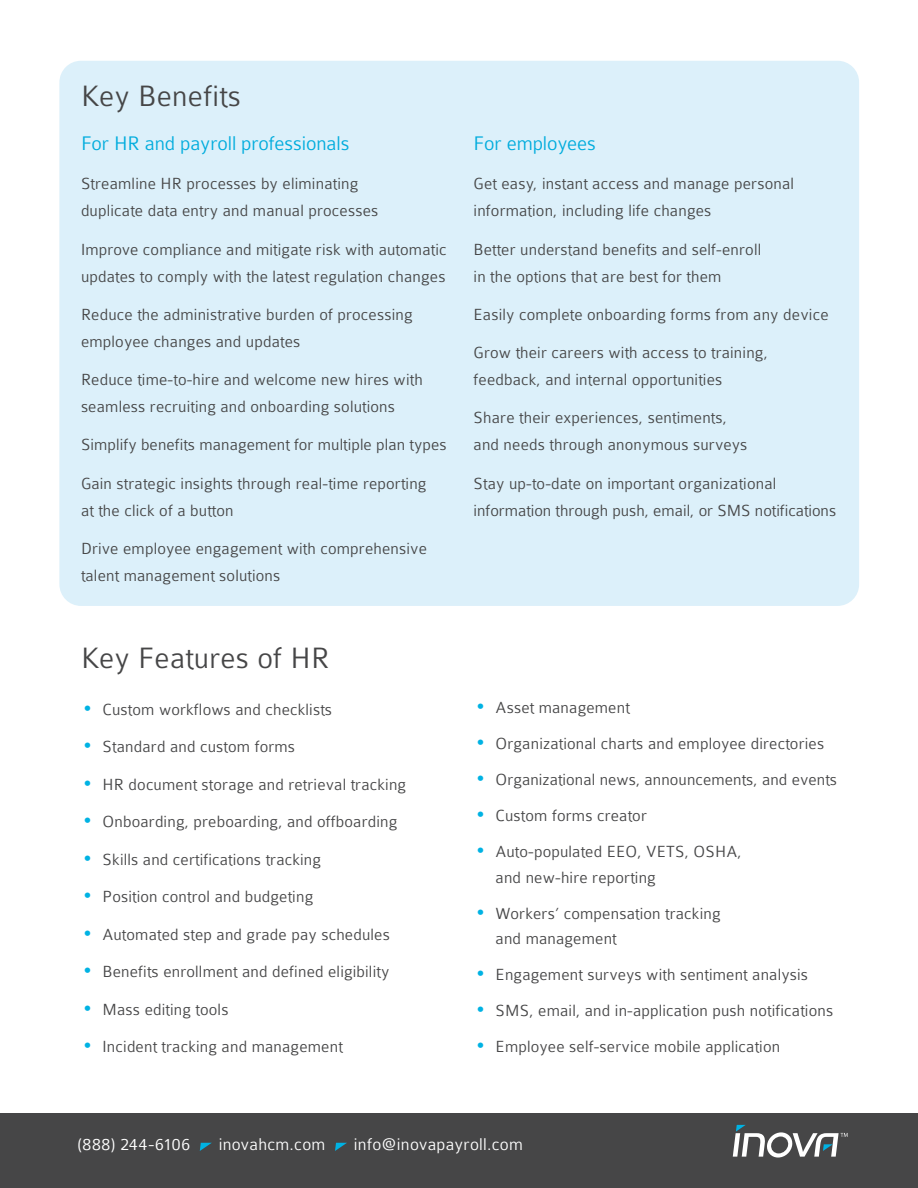
<style>
.page{position:relative;width:918px;height:1188px;background:#fff}
.page>*{position:absolute;margin:0;border:0;box-sizing:border-box;transform-origin:0 0}
.Callout_title{font:300 31.5px "Colaborate";letter-spacing:.01em;color:#464647}
.Body_text_9_12{font:300 21px "Colaborate";letter-spacing:-.005em;color:#00acdd}
.t1{font:300 18px "Colaborate";letter-spacing:.015em;color:#fff}
.t2{font:300 18px "Colaborate";letter-spacing:.04em;color:#fff}
.Body_text_9_12-2{font:300 17.25px/27px "Colaborate";letter-spacing:.01em;color:#464647}
.s1{font-size:21px;color:#00b2e3}
</style>
<div class="page">
<div style="left:59px;top:61px;width:800px;height:545px;background:#dcf0fa;border-radius:22px"></div>
<div style="left:0;top:1113px;width:918px;height:75px;background:#464647"></div>
<svg style="left:733px;top:1125px;width:115px;height:33px"></svg>
<svg style="left:200px;top:1143px;width:12px;height:8px"></svg>
<svg style="left:335px;top:1143px;width:12px;height:8px"></svg>
<p class="Callout_title" style="left:81px;top:80px;width:161px">Key Benefits</p>
<p class="Body_text_9_12" style="left:81px;top:133px;width:270px">For HR and payroll professionals</p>
<p class="Body_text_9_12-2" style="left:81px;top:170px;width:299px">Streamline HR processes by eliminating duplicate data entry and manual processes</p>
<p class="Body_text_9_12-2" style="left:81px;top:236px;width:367px">Improve compliance and mitigate risk with automatic updates to comply with the latest regulation changes</p>
<p class="Body_text_9_12-2" style="left:81px;top:301px;width:333px">Reduce the administrative burden of processing employee changes and updates</p>
<p class="Body_text_9_12-2" style="left:81px;top:366px;width:343px">Reduce time-to-hire and welcome new hires with seamless recruiting and onboarding solutions</p>
<p class="Body_text_9_12-2" style="left:81px;top:431px;width:367px">Simplify benefits management for multiple plan types</p>
<p class="Body_text_9_12-2" style="left:81px;top:470px;width:347px">Gain strategic insights through real-time reporting at the click of a button</p>
<p class="Body_text_9_12-2" style="left:81px;top:535px;width:347px">Drive employee engagement with comprehensive talent management solutions</p>
<p class="Callout_title" style="left:81px;top:641px;width:250px">Key Features of HR</p>
<p class="Body_text_9_12-2" style="left:82px;top:696px;width:251px"><span class="s1">•</span> Custom workflows and checklists</p>
<p class="Body_text_9_12-2" style="left:82px;top:734px;width:214px"><span class="s1">•</span> Standard and custom forms</p>
<p class="Body_text_9_12-2" style="left:82px;top:771px;width:325px"><span class="s1">•</span> HR document storage and retrieval tracking</p>
<p class="Body_text_9_12-2" style="left:82px;top:809px;width:317px"><span class="s1">•</span> Onboarding, preboarding, and offboarding</p>
<p class="Body_text_9_12-2" style="left:82px;top:846px;width:240px"><span class="s1">•</span> Skills and certifications tracking</p>
<p class="Body_text_9_12-2" style="left:82px;top:884px;width:232px"><span class="s1">•</span> Position control and budgeting</p>
<p class="Body_text_9_12-2" style="left:82px;top:921px;width:309px"><span class="s1">•</span> Automated step and grade pay schedules</p>
<p class="Body_text_9_12-2" style="left:82px;top:959px;width:309px"><span class="s1">•</span> Benefits enrollment and defined eligibility</p>
<p class="Body_text_9_12-2" style="left:82px;top:996px;width:148px"><span class="s1">•</span> Mass editing tools</p>
<p class="Body_text_9_12-2" style="left:82px;top:1034px;width:262px"><span class="s1">•</span> Incident tracking and management</p>
<p class="Body_text_9_12" style="left:474px;top:133px;width:124px">For employees</p>
<p class="Body_text_9_12-2" style="left:474px;top:170px;width:322px">Get easy, instant access and manage personal information, including life changes</p>
<p class="Body_text_9_12-2" style="left:474px;top:236px;width:289px">Better understand benefits and self-enroll in the options that are best for them</p>
<p class="Body_text_9_12-2" style="left:474px;top:301px;width:357px">Easily complete onboarding forms from any device</p>
<p class="Body_text_9_12-2" style="left:474px;top:339px;width:296px">Grow their careers with access to training, feedback, and internal opportunities</p>
<p class="Body_text_9_12-2" style="left:474px;top:404px;width:275px">Share their experiences, sentiments, and needs through anonymous surveys</p>
<p class="Body_text_9_12-2" style="left:474px;top:470px;width:364px">Stay up-to-date on important organizational information through push, email, or SMS notifications</p>
<p class="Body_text_9_12-2" style="left:475px;top:695px;width:156px"><span class="s1">•</span> Asset management</p>
<p class="Body_text_9_12-2" style="left:475px;top:731px;width:350px"><span class="s1">•</span> Organizational charts and employee directories</p>
<p class="Body_text_9_12-2" style="left:475px;top:767px;width:363px"><span class="s1">•</span> Organizational news, announcements, and events</p>
<p class="Body_text_9_12-2" style="left:475px;top:803px;width:173px"><span class="s1">•</span> Custom forms creator</p>
<p class="Body_text_9_12-2" style="left:496px;top:839px;width:248px;line-height:25.5px;text-indent:-20px"><span class="s1">•</span> Auto-populated EEO, VETS, OSHA, and new-hire reporting</p>
<p class="Body_text_9_12-2" style="left:496px;top:901px;width:226px;line-height:25.5px;text-indent:-20px"><span class="s1">•</span> Workers’ compensation tracking and management</p>
<p class="Body_text_9_12-2" style="left:475px;top:962px;width:334px"><span class="s1">•</span> Engagement surveys with sentiment analysis</p>
<p class="Body_text_9_12-2" style="left:475px;top:998px;width:359px"><span class="s1">•</span> SMS, email, and in-application push notifications</p>
<p class="Body_text_9_12-2" style="left:475px;top:1034px;width:306px"><span class="s1">•</span> Employee self-service mobile application</p>
<p class="t2" style="left:78px;top:1135px;width:114px">(888) 244-6106</p>
<p class="t1" style="left:219px;top:1135px;width:108px">inovahcm.com</p>
<p class="t1" style="left:354px;top:1135px;width:171px">info@inovapayroll.com</p>
</div>
